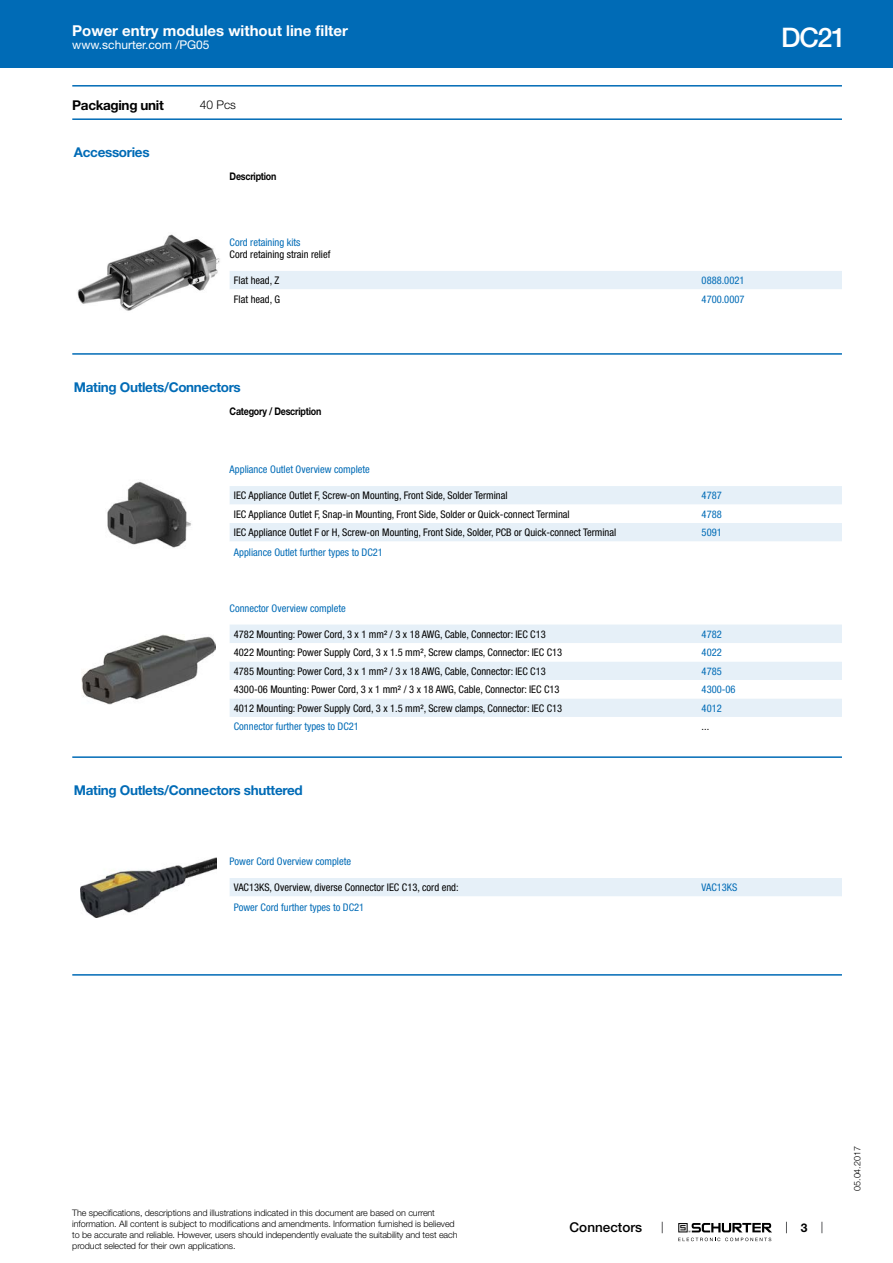
<style>
.page{position:relative;width:893px;height:1263px;background:#fff}
.page>*{position:absolute;margin:0;border:0;box-sizing:border-box;transform-origin:0 0}
.t1{font:500 27px "Helvetica Neue LT";color:#fff}
.t2{font:700 15px "Helvetica Neue LT";color:#fff}
.t3{font:700 13.5px "Helvetica Neue LT";letter-spacing:-.025em;color:#006bb6}
.t4{font:700 13.5px "Helvetica Neue LT";letter-spacing:-.025em;color:#000}
.t5{font:500 13.5px "Helvetica Neue LT";color:#000}
.t6{font:12px "Helvetica Neue LT";color:#fff}
.t7{font:300 12px "Helvetica Neue LT";color:#000}
.t8{font:700 12px "Helvetica Neue LT";color:#000}
.t9{font:condensed 10.5px "Helvetica Neue LT";color:#000}
.t10{font:condensed 10.5px "Helvetica Neue LT";color:#006bb6}
.t11{font:700 10.5px "Helvetica Neue LT";letter-spacing:-.025em;color:#000;scale:.85 1}
.t12{font:300 9px/10.8px "Helvetica Neue LT";letter-spacing:-.01em;color:#000}
</style>
<div class="page">
<svg style="left:678px;top:1223px;width:94px;height:18px"></svg>
<div style="left:0;top:0;width:893px;height:68px;background:#006bb6"></div>
<hr style="left:72px;top:85px;width:770px;height:2px;background:#006bb6">
<hr style="left:72px;top:118px;width:770px;height:2px;background:#006bb6">
<img style="left:77px;top:234px;width:143px;height:77px">
<div style="left:230px;top:271px;width:612px;height:18px;background:#e6f0f8"></div>
<hr style="left:72px;top:353px;width:770px;height:2px;background:#006bb6">
<img style="left:107px;top:481px;width:84px;height:67px">
<svg style="left:230px;top:486px;width:612px;height:55px"></svg>
<img style="left:82px;top:634px;width:134px;height:70px">
<div style="left:230px;top:624px;width:612px;height:19px;background:#e6f0f8"></div>
<svg style="left:230px;top:662px;width:612px;height:55px;fill:#e6f0f8"></svg>
<hr style="left:72px;top:756px;width:770px;height:2px;background:#006bb6">
<img style="left:81px;top:857px;width:136px;height:60px">
<div style="left:230px;top:878px;width:612px;height:18px;background:#e6f0f8"></div>
<hr style="left:72px;top:974px;width:770px;height:2px;background:#006bb6">
<h2 class="t2" style="left:72px;top:21px;width:277px">Power entry modules without line filter</h2>
<p class="t6" style="left:72px;top:38px;width:139px">www.schurter.com /PG05</p>
<p class="t4" style="left:72px;top:97px;width:93px">Packaging unit</p>
<p class="t7" style="left:200px;top:97px;width:38px">40 Pcs</p>
<p class="t3" style="left:74px;top:144px;width:77px">Accessories</p>
<p class="t11" style="left:230px;top:170px;width:57px">Description</p>
<p class="t10" style="left:230px;top:236px;width:72px">Cord retaining kits</p>
<p class="t9" style="left:230px;top:249px;width:102px">Cord retaining strain relief</p>
<p class="t9" style="left:234px;top:274px;width:47px">Flat head, Z</p>
<p class="t10" style="left:702px;top:274px;width:44px">0888.0021</p>
<p class="t9" style="left:234px;top:293px;width:48px">Flat head, G</p>
<p class="t10" style="left:702px;top:293px;width:44px">4700.0007</p>
<p class="t3" style="left:74px;top:378px;width:168px">Mating Outlets/Connectors</p>
<p class="t11" style="left:230px;top:404px;width:109px">Category / Description</p>
<p class="t10" style="left:230px;top:464px;width:142px">Appliance Outlet Overview complete</p>
<p class="t9" style="left:234px;top:490px;width:275px">IEC Appliance Outlet F, Screw-on Mounting, Front Side, Solder Terminal</p>
<p class="t10" style="left:702px;top:490px;width:22px">4787</p>
<p class="t9" style="left:234px;top:508px;width:337px">IEC Appliance Outlet F, Snap-in Mounting, Front Side, Solder or Quick-connect Terminal</p>
<p class="t10" style="left:702px;top:508px;width:22px">4788</p>
<p class="t9" style="left:234px;top:527px;width:384px">IEC Appliance Outlet F or H, Screw-on Mounting, Front Side, Solder, PCB or Quick-connect Terminal</p>
<p class="t10" style="left:702px;top:527px;width:22px">5091</p>
<p class="t10" style="left:234px;top:546px;width:151px">Appliance Outlet further types to DC21</p>
<p class="t10" style="left:230px;top:602px;width:118px">Connector Overview complete</p>
<p class="t9" style="left:234px;top:628px;width:313px">4782 Mounting: Power Cord, 3 x 1 mm² / 3 x 18 AWG, Cable, Connector: IEC C13</p>
<p class="t10" style="left:702px;top:628px;width:22px">4782</p>
<p class="t9" style="left:234px;top:647px;width:330px">4022 Mounting: Power Supply Cord, 3 x 1.5 mm², Screw clamps, Connector: IEC C13</p>
<p class="t10" style="left:702px;top:647px;width:22px">4022</p>
<p class="t9" style="left:234px;top:665px;width:313px">4785 Mounting: Power Cord, 3 x 1 mm² / 3 x 18 AWG, Cable, Connector: IEC C13</p>
<p class="t10" style="left:702px;top:665px;width:22px">4785</p>
<p class="t9" style="left:234px;top:684px;width:327px">4300-06 Mounting: Power Cord, 3 x 1 mm² / 3 x 18 AWG, Cable, Connector: IEC C13</p>
<p class="t10" style="left:702px;top:684px;width:35px">4300-06</p>
<p class="t9" style="left:234px;top:702px;width:330px">4012 Mounting: Power Supply Cord, 3 x 1.5 mm², Screw clamps, Connector: IEC C13</p>
<p class="t10" style="left:702px;top:702px;width:22px">4012</p>
<p class="t10" style="left:234px;top:720px;width:127px">Connector further types to DC21</p>
<p class="t9" style="left:702px;top:720px;width:9px">...</p>
<p class="t3" style="left:74px;top:782px;width:230px">Mating Outlets/Connectors shuttered</p>
<p class="t10" style="left:230px;top:856px;width:123px">Power Cord Overview complete</p>
<p class="t9" style="left:234px;top:881px;width:226px">VAC13KS, Overview, diverse Connector IEC C13, cord end:</p>
<p class="t10" style="left:702px;top:881px;width:37px">VAC13KS</p>
<p class="t10" style="left:234px;top:901px;width:132px">Power Cord further types to DC21</p>
<h1 class="t1" style="left:781px;top:21px;width:66px">DC21</h1>
<p class="t12" style="left:72px;top:1207px;width:387px">The specifications, descriptions and illustrations indicated in this document are based on current information. All content is subject to modifications and amendments. Information furnished is believed to be accurate and reliable. However, users should independently evaluate the suitability and test each product selected for their own applications.</p>
<p class="t5" style="left:570px;top:1219px;width:74px">Connectors</p>
<p class="t8" style="left:801px;top:1220px;width:8px">3</p>
<p class="t12" style="left:852px;top:1191px;width:46px;rotate:-90deg">05.04.2017</p>
</div>
